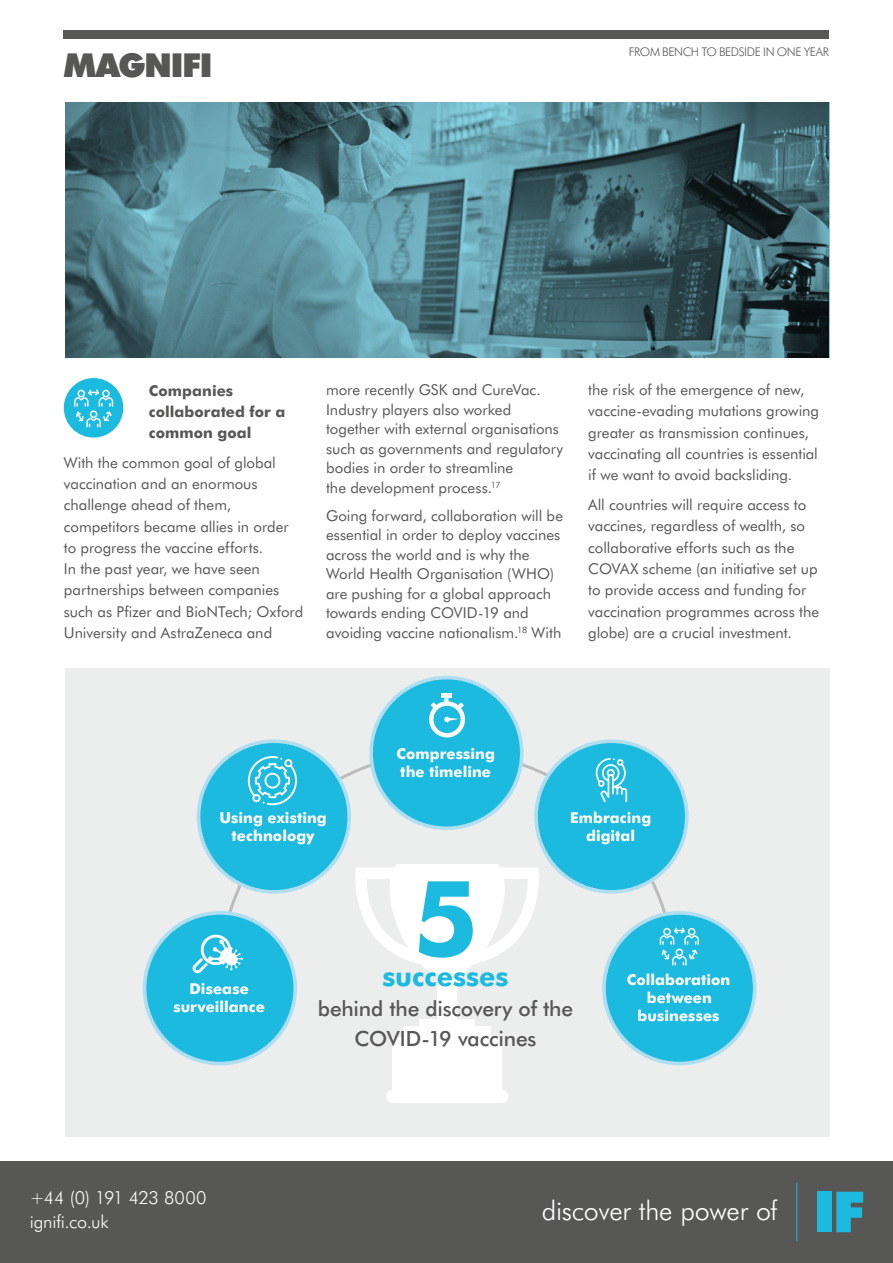
<style>
.page{position:relative;width:893px;height:1263px;background:#fff}
.page>*{position:absolute;margin:0;border:0;box-sizing:border-box;transform-origin:0 0}
.t1{font:700 105px "Futura BT";color:#1dbadf}
.t2{font:900 33px "Futura BT";letter-spacing:-.045em;color:#575756}
.t3{font:700 27px "Futura BT";letter-spacing:-.005em;color:#1dbadf}
.t4{font:300 26.85px "Futura BT";letter-spacing:-.01em;color:#fff}
.t5{font:500 21px/30px "Futura BT";letter-spacing:-.005em;color:#575756;text-align:center}
.t6{font:300 18px/24px "Futura BT";letter-spacing:-.01em;color:#fff}
.t7{font:15px/21.3px "Futura BT";color:#575756}
.t8{font:700 15px/18px "Futura BT";letter-spacing:.005em;color:#fff;text-align:center}
.t9{font:700 15px/21.3px "Futura BT";letter-spacing:.005em;color:#575756}
.t10{font:300 12px "Futura BT";letter-spacing:-.03em;color:#575756}
</style>
<div class="page">
<div style="left:0;top:1161px;width:893px;height:102px;background:#575756"></div>
<hr style="left:796px;top:1183px;width:1px;height:58px;background:#1dbadf">
<div style="left:817px;top:1192px;width:15px;height:40px;background:#1dbadf"></div>
<svg style="left:836px;top:1192px;width:27px;height:40px"></svg>
<div style="left:65px;top:668px;width:764px;height:468px;background:#eceded"></div>
<div style="left:64px;top:30px;width:765px;height:8px;background:#575756"></div>
<div style="left:64px;top:378px;width:59px;height:60px;background:#1dbadf;border-radius:50%"></div>
<svg style="left:65px;top:102px;width:764px;height:255px;background:#4e7a84"></svg>
<svg style="left:217px;top:749px;width:460px;height:307px"></svg>
<div style="left:199px;top:741px;width:150px;height:151px;background:#1dbadf;border-radius:50%"></div>
<div style="left:197px;top:739px;width:154px;height:155px;border:4px solid #b0def1;border-radius:50%"></div>
<div style="left:536px;top:741px;width:151px;height:151px;background:#1dbadf;border-radius:50%"></div>
<div style="left:534px;top:739px;width:155px;height:155px;border:4px solid #b0def1;border-radius:50%"></div>
<div style="left:604px;top:913px;width:151px;height:150px;background:#1dbadf;border-radius:50%"></div>
<div style="left:602px;top:911px;width:154px;height:154px;border:4px solid #b0def1;border-radius:50%"></div>
<div style="left:145px;top:913px;width:150px;height:150px;background:#1dbadf;border-radius:50%"></div>
<div style="left:143px;top:911px;width:154px;height:154px;border:4px solid #b0def1;border-radius:50%"></div>
<div style="left:371px;top:678px;width:151px;height:150px;background:#1dbadf;border-radius:50%"></div>
<div style="left:369px;top:676px;width:155px;height:154px;border:4px solid #b0def1;border-radius:50%"></div>
<div style="left:386px;top:1090px;width:122px;height:13px;background:#fff;border-radius:7px"></div>
<div style="left:392px;top:1037px;width:110px;height:53px;background:#fff"></div>
<div style="left:404px;top:1027px;width:87px;height:10px;background:#fff"></div>
<div style="left:419px;top:1020px;width:56px;height:7px;background:#fff"></div>
<svg style="left:350px;top:864px;width:195px;height:156px"></svg>
<svg style="left:596px;top:758px;width:31px;height:44px"></svg>
<svg style="left:660px;top:927px;width:39px;height:38px"></svg>
<svg style="left:248px;top:756px;width:49px;height:49px"></svg>
<svg style="left:193px;top:935px;width:50px;height:38px"></svg>
<svg style="left:74px;top:389px;width:39px;height:38px"></svg>
<svg style="left:429px;top:698px;width:36px;height:39px"></svg>
<hr style="left:441px;top:694px;width:11px;height:4px;background:#fff">
<h2 class="t2" style="left:64px;top:46px;width:151px">MAGNIFI</h2>
<p class="t10" style="left:629px;top:44px;width:202px">FROM BENCH TO BEDSIDE IN ONE YEAR</p>
<p class="t9" style="left:149px;top:379px;width:138px">Companies collaborated for a common goal</p>
<p class="t7" style="left:64px;top:452px;width:241px">With the common goal of global vaccination and an enormous challenge ahead of them, competitors became allies in order to progress the vaccine efforts.<br>In the past year, we have seen partnerships between companies such as Pfizer and BioNTech; Oxford<br>University and AstraZeneca and</p>
<p class="t7" style="left:326px;top:380px;width:239px;line-height:19.5px">more recently GSK and CureVac.<br>Industry players also worked together with external organisations such as governments and regulatory bodies in order to streamline<br>the development process.<sup>17</sup></p>
<p class="t7" style="left:326px;top:505px;width:238px;line-height:19.5px">Going forward, collaboration will be essential in order to deploy vaccines across the world and is why the World Health Organisation (WHO) are pushing for a global approach towards ending COVID-19 and avoiding vaccine nationalism.<sup>18</sup> With</p>
<p class="t7" style="left:588px;top:379px;width:232px">the risk of the emergence of new, vaccine-evading mutations growing greater as transmission continues, vaccinating all countries is essential if we want to avoid backsliding.</p>
<p class="t7" style="left:588px;top:494px;width:232px">All countries will require access to vaccines, regardless of wealth, so collaborative efforts such as the COVAX scheme (an initiative set up to provide access and funding for vaccination programmes across the globe) are a crucial investment.</p>
<p class="t8" style="left:396px;top:744px;width:100px;text-align:left">Compressing the timeline</p>
<p class="t8" style="left:219px;top:808px;width:109px">Using existing technology</p>
<p class="t8" style="left:570px;top:808px;width:83px">Embracing digital</p>
<p class="t8" style="left:173px;top:980px;width:93px">Disease surveillance</p>
<h1 class="t1" style="left:413px;top:854px;width:67px">5</h1>
<h3 class="t3" style="left:382px;top:960px;width:128px">successes</h3>
<h3 class="t5" style="left:318px;top:993px;width:257px">behind the discovery of the<br>COVID-19 vaccines</h3>
<p class="t8" style="left:627px;top:971px;width:105px">Collaboration between businesses</p>
<p class="t6" style="left:30px;top:1185px;width:178px">+44 (0) 191 423 8000 ignifi.co.uk</p>
<h3 class="t4" style="left:542px;top:1194px;width:237px">discover the power of</h3>
</div>
